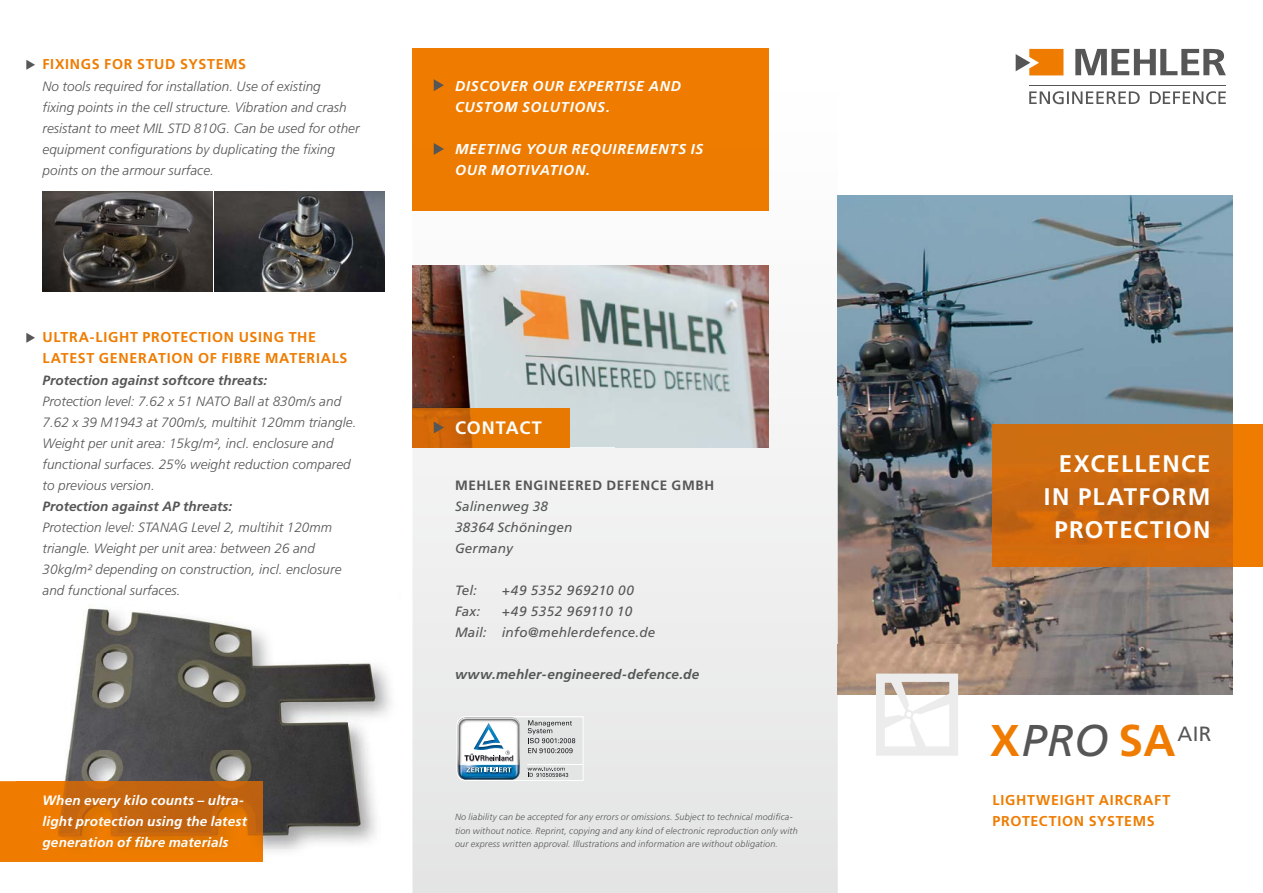
<style>
.page{position:relative;width:1263px;height:893px;background:#fff}
.page>*{position:absolute;margin:0;border:0;box-sizing:border-box;transform-origin:0 0}
.t1{font:700 44.4px "Frutiger";color:#ef7c00}
.t2{font:700 24px/33px "Frutiger";letter-spacing:.055em;color:#fff;text-align:right}
.t3{font:700 18px "Frutiger";letter-spacing:.05em;color:#fff}
.t4{font:700 14.25px/21px "Frutiger";letter-spacing:.05em;color:#ef7c00}
.t5{font:italic 700 14.25px/21px "Frutiger";letter-spacing:.05em;color:#fff}
.t6{font:italic 300 13.5px/21px "Frutiger";letter-spacing:.005em;color:#565656}
.t7{font:italic 700 13.5px "Frutiger";letter-spacing:.005em;color:#565656}
.t8{font:italic 13.5px/21px "Frutiger";letter-spacing:.015em;color:#565656}
.t9{font:italic 700 13.5px/21px "Frutiger";letter-spacing:.015em;color:#fff}
.t10{font:700 13.5px "Frutiger";letter-spacing:.05em;color:#565656}
.t11{font:italic 13.5px "Frutiger";letter-spacing:.035em;color:#565656}
.t12{font:italic 300 9px/13.5px "Frutiger";letter-spacing:.02em;color:#565656}
.s1{color:#565656}
.s2{font-weight:400;font-style:italic;color:#565656}
</style>
<div class="page">
<svg style="left:412px;top:48px;width:426px;height:845px"></svg>
<img style="left:412px;top:266px;width:357px;height:181px">
<svg style="left:456px;top:716px;width:127px;height:65px"></svg>
<img style="left:69px;top:604px;width:280px;height:147px">
<img style="left:349px;top:662px;width:42px;height:138px">
<img style="left:64px;top:751px;width:186px;height:30px">
<img style="left:250px;top:751px;width:99px;height:49px">
<img style="left:263px;top:800px;width:114px;height:49px">
<div style="left:0;top:781px;width:263px;height:81px;background:#ef7c00"></div>
<img style="left:54px;top:781px;width:209px;height:68px">
<img style="left:838px;top:195px;width:246px;height:200px">
<img style="left:1084px;top:195px;width:149px;height:229px">
<img style="left:838px;top:395px;width:197px;height:300px">
<img style="left:1035px;top:567px;width:198px;height:128px">
<div style="left:1233px;top:424px;width:30px;height:143px;background:#ef7c00"></div>
<img style="left:992px;top:424px;width:241px;height:143px">
<img style="left:412px;top:409px;width:158px;height:38px">
<svg style="left:434px;top:422px;width:10px;height:11px"></svg>
<svg style="left:1016px;top:49px;width:47px;height:26px"></svg>
<svg style="left:1029px;top:91px;width:197px;height:13px"></svg>
<hr style="left:1029px;top:85px;width:197px;height:1px;background:#565656">
<svg style="left:1075px;top:49px;width:151px;height:26px"></svg>
<svg style="left:876px;top:674px;width:82px;height:82px"></svg>
<div style="left:412px;top:49px;width:357px;height:161px;background:#ee7c00"></div>
<svg style="left:434px;top:79px;width:10px;height:12px"></svg>
<svg style="left:434px;top:143px;width:10px;height:12px"></svg>
<img style="left:215px;top:191px;width:170px;height:101px">
<img style="left:43px;top:191px;width:170px;height:101px">
<p class="t4" style="left:26px;top:54px;width:222px"><span class="s1">◆</span> FIXINGS FOR STUD SYSTEMS</p>
<p class="t6" style="left:43px;top:76px;width:319px">No tools required for installation. Use of existing<br>fixing points in the cell structure. Vibration and crash resistant to meet MIL STD 810G. Can be used for other equipment configurations by duplicating the fixing points on the armour surface.</p>
<p class="t4" style="left:43px;top:327px;width:307px;text-indent:-17px"><span class="s1">◆</span> ULTRA-LIGHT PROTECTION USING THE<br>LATEST GENERATION OF FIBRE MATERIALS</p>
<p class="t7" style="left:43px;top:373px;width:226px">Protection against softcore threats:</p>
<p class="t6" style="left:43px;top:391px;width:315px">Protection level: 7.62 x 51 NATO Ball at 830m/s and 7.62 x 39 M1943 at 700m/s, multihit 120mm triangle.<br>Weight per unit area: 15kg/m², incl. enclosure and functional surfaces. 25% weight reduction compared to previous version.</p>
<p class="t7" style="left:43px;top:499px;width:191px">Protection against AP threats:</p>
<p class="t6" style="left:43px;top:517px;width:300px">Protection level: STANAG Level 2, multihit 120mm triangle. Weight per unit area: between 26 and 30kg/m² depending on construction, incl. enclosure and functional surfaces.</p>
<p class="t9" style="left:43px;top:790px;width:206px">When every kilo counts – ultra&shy;light protection using the latest generation of fibre materials</p>
<p class="t5" style="left:455px;top:76px;width:228px">DISCOVER OUR EXPERTISE AND<br>CUSTOM SOLUTIONS.</p>
<p class="t5" style="left:455px;top:139px;width:250px">MEETING YOUR REQUIREMENTS IS<br>OUR MOTIVATION.</p>
<h3 class="t3" style="left:455px;top:417px;width:88px">CONTACT</h3>
<p class="t10" style="left:455px;top:478px;width:261px">MEHLER ENGINEERED DEFENCE GMBH</p>
<p class="t8" style="left:455px;top:496px;width:119px">Salinenweg 38<br>38364 Schöningen<br>Germany</p>
<p class="t8" style="left:455px;top:580px;width:23px">Tel:</p>
<p class="t11" style="left:502px;top:583px;width:134px">+49 5352 969210 00</p>
<p class="t8" style="left:455px;top:601px;width:27px">Fax:</p>
<p class="t8" style="left:455px;top:601px;width:202px;text-indent:47px">+49 5352 969110 10<br>Mail: info@mehlerdefence.de</p>
<p class="t7" style="left:455px;top:667px;width:246px">www.mehler-engineered-defence.de</p>
<p class="t12" style="left:455px;top:810px;width:344px">No liability can be accepted for any errors or omissions. Subject to technical modifi ca&shy;tion without notice. Reprint, copying and any kind of electronic reproduction only with our express written approval. Illustrations and information are without obligation.</p>
<h2 class="t2" style="left:1044px;top:446px;width:168px">EXCELLENCE<br>IN PLATFORM<br>PROTECTION</h2>
<h1 class="t1" style="left:990px;top:714px;width:223px">X<span class="s2">PRO</span> SA<sup>AIR</sup></h1>
<p class="t4" style="left:992px;top:790px;width:179px">LIGHTWEIGHT AIRCRAFT<br>PROTECTION SYSTEMS</p>
</div>
